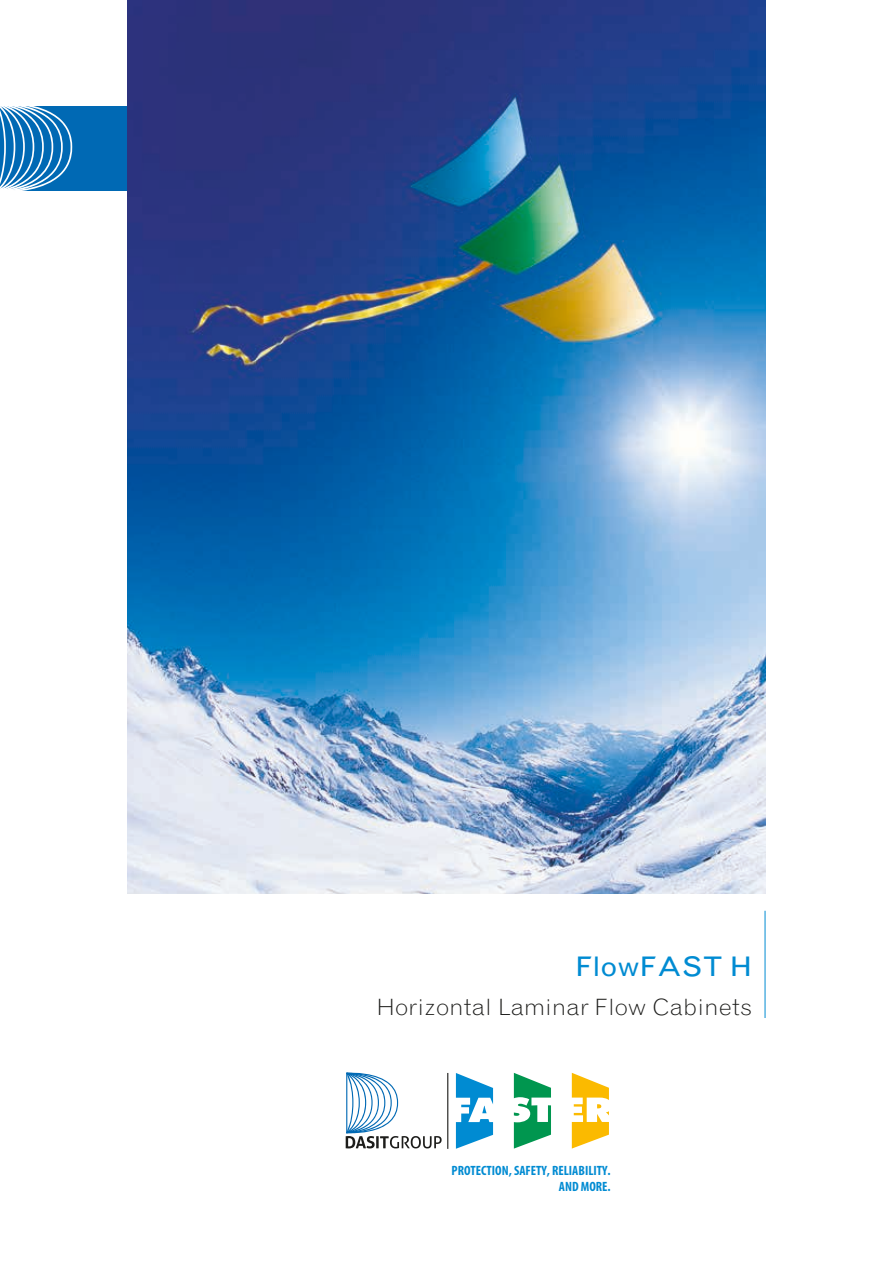
<style>
.page{position:relative;width:893px;height:1263px;background:#fff}
.page>*{position:absolute;margin:0;border:0;box-sizing:border-box;transform-origin:0 0}
.t1{font:27px "Grotesque MT Std";letter-spacing:-.01em;color:#008bd2;scale:1.1 1}
.t2{font:300 22.5px "Grotesque MT Std";color:#1d1d1b;scale:1.1 1}
.t3{font:13.5px/16.2px "Myriad MM 700 300";color:#008bd2;text-align:right}
</style>
<div class="page">
<div style="left:0;top:106px;width:131px;height:85px;background:#0069b4"></div>
<svg style="left:0;top:106px;width:72px;height:85px"></svg>
<img style="left:128px;top:0;width:637px;height:894px">
<hr style="left:765px;top:911px;width:1px;height:107px;background:#008bd2">
<hr style="left:447px;top:1073px;width:1px;height:76px;background:#1d1d1b">
<svg style="left:346px;top:1072px;width:96px;height:76px"></svg>
<svg style="left:456px;top:1073px;width:37px;height:76px"></svg>
<svg style="left:514px;top:1073px;width:37px;height:75px"></svg>
<svg style="left:572px;top:1073px;width:37px;height:75px"></svg>
<h1 class="t1" style="left:575px;top:951px;width:162px">FlowFAST H</h1>
<h2 class="t2" style="left:377px;top:993px;width:343px">Horizontal Laminar Flow Cabinets</h2>
<p class="t3" style="left:452px;top:1163px;width:161px">PROTECTION, SAFETY, RELIABILITY.<br>AND MORE.</p>
</div>
